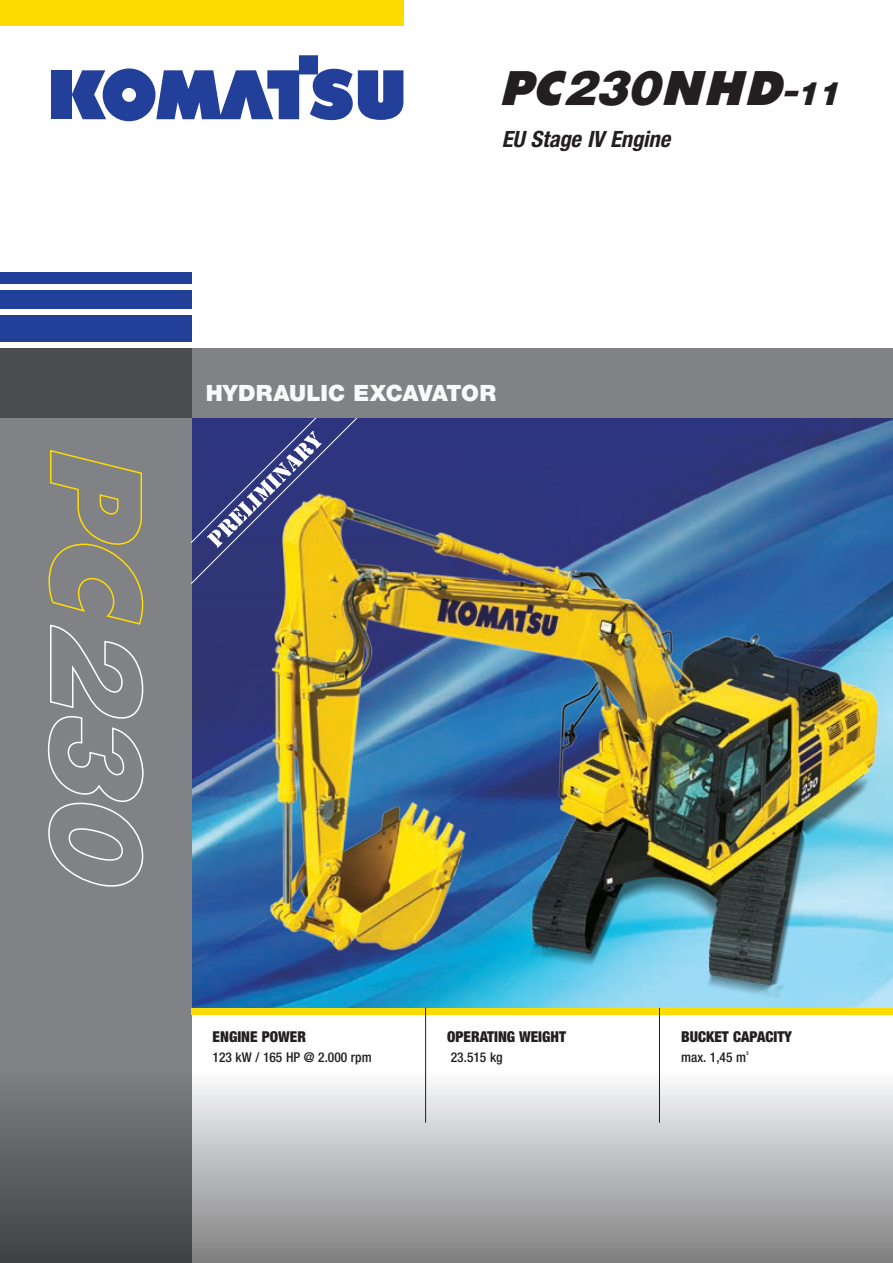
<style>
.page{position:relative;width:893px;height:1263px;background:#fff}
.page>*{position:absolute;margin:0;border:0;box-sizing:border-box;transform-origin:0 0}
.t1{font:italic 45px "Komatsu VI";color:#231f20}
.t2{font:900 22.5px "Helvetica Neue LT Pro";color:#fff}
.t3{font:italic 700 condensed 22.5px "Helvetica Neue LT Pro";letter-spacing:-.005em;color:#231f20}
.t4{font:900 condensed 15px "Helvetica Neue LT Pro";color:#231f20}
.t5{font:500 condensed 13.5px "Helvetica Neue LT Pro";color:#231f20}
.s1{font-size:30px}
</style>
<div class="page">
<img style="left:192px;top:418px;width:701px;height:590px">
<div style="left:0;top:349px;width:192px;height:914px;background:#808285"></div>
<div style="left:0;top:316px;width:192px;height:26px;background:#223f99"></div>
<div style="left:0;top:290px;width:192px;height:19px;background:#223f99"></div>
<div style="left:0;top:272px;width:192px;height:12px;background:#223f99"></div>
<div style="left:0;top:0;width:404px;height:26px;background:#ffdc01"></div>
<div style="left:51px;top:70px;width:21px;height:49px;background:#223f99"></div>
<svg style="left:72px;top:55px;width:331px;height:66px"></svg>
<div style="left:191px;top:1008px;width:702px;height:6px;background:#ffdc01"></div>
<div style="left:0;top:349px;width:893px;height:69px;background:#808285"></div>
<div style="left:0;top:349px;width:192px;height:69px;background:#4b4c4d"></div>
<svg style="left:0;top:1071px;width:893px;height:192px;background:#a8a9aa"></svg>
<hr style="left:425px;top:1008px;width:1px;height:115px;background:#231f20">
<hr style="left:659px;top:1008px;width:1px;height:115px;background:#231f20">
<svg style="left:47px;top:450px;width:97px;height:437px"></svg>
<img style="left:265px;top:481px;width:621px;height:522px">
<svg style="left:192px;top:418px;width:166px;height:166px;background:#5f5d71"></svg>
<h1 class="t1" style="left:502px;top:64px;width:342px">PC230NHD<span class="s1">-11</span></h1>
<h2 class="t3" style="left:502px;top:125px;width:170px">EU Stage IV Engine</h2>
<h2 class="t2" style="left:205px;top:379px;width:292px">HYDRAULIC EXCAVATOR</h2>
<p class="t4" style="left:213px;top:1028px;width:95px">ENGINE POWER</p>
<p class="t5" style="left:213px;top:1049px;width:161px">123 kW / 165 HP @ 2.000 rpm</p>
<p class="t4" style="left:447px;top:1028px;width:120px">OPERATING WEIGHT</p>
<p class="t5" style="left:451px;top:1049px;width:53px">23.515 kg</p>
<p class="t4" style="left:681px;top:1028px;width:112px">BUCKET CAPACITY</p>
<p class="t5" style="left:681px;top:1049px;width:69px">max. 1,45 m<sup>³</sup></p>
</div>
